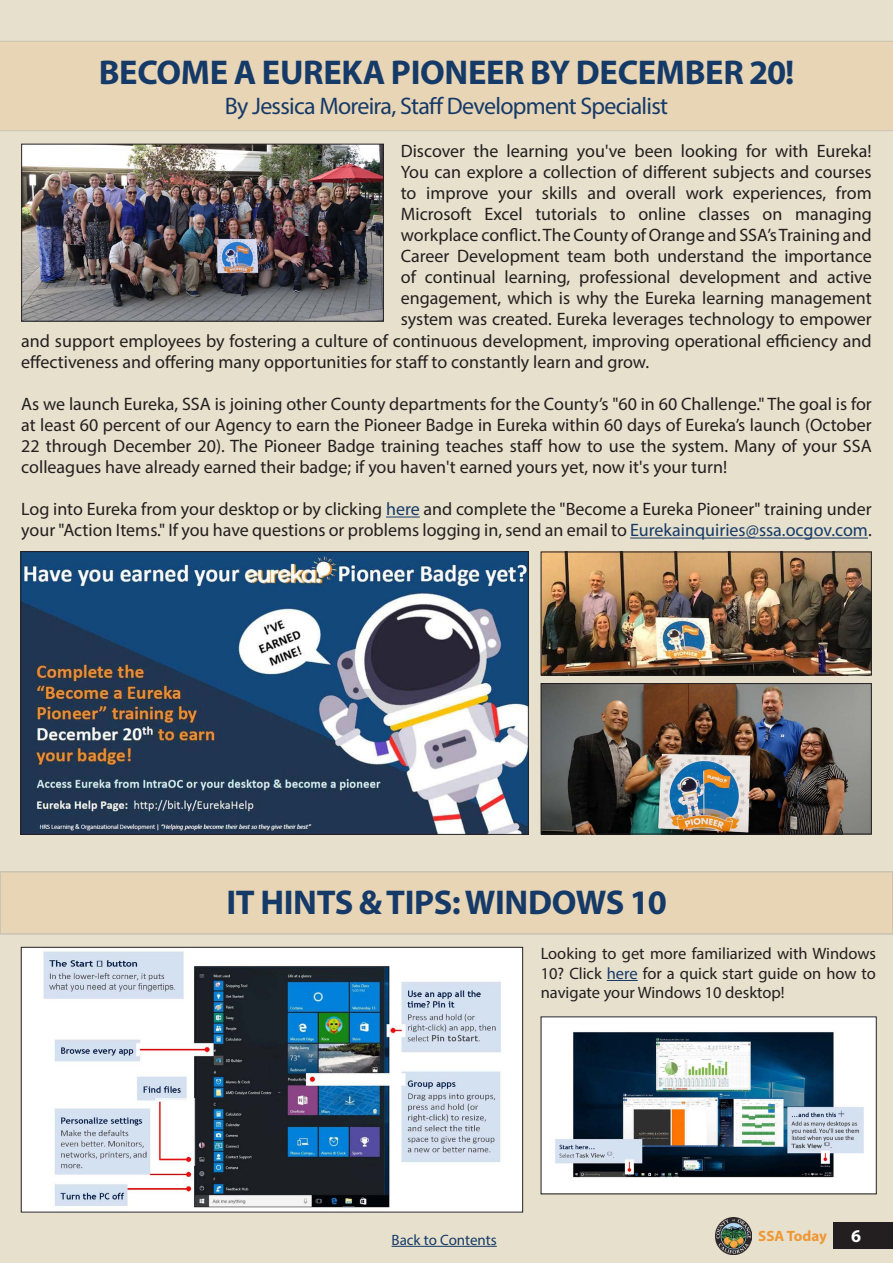
<style>
.page{position:relative;width:893px;height:1263px;background:#e6e0cc}
.page>*{position:absolute;margin:0;border:0;box-sizing:border-box;transform-origin:0 0}
.Article_Title{font:700 34.5px "Myriad Pro";letter-spacing:-.01em;color:#163a68}
.Article_Title-2{font:24px "Myriad Pro";letter-spacing:-.03em;color:#163a68}
.t1{font:18px/21px "Myriad Pro";color:#231f20;text-align:justify}
.t2{font:700 18px "Myriad Pro";color:#fff}
.t3{font:16.5px/19.5px "Myriad Pro";color:#231f20;text-align:justify}
.SSA_Article_Content{font:15px "Myriad Pro";color:#163a68}
.t4{font:700 15px "Myriad Pro";color:#ef9735}
.s1{color:#163a68}
</style>
<div class="page">
<div style="left:834px;top:1222px;width:59px;height:26px;background:#231f20"></div>
<img style="left:715px;top:1217px;width:36px;height:37px">
<hr style="left:392px;top:1246px;width:105px;height:1px;background:#163a68">
<hr style="left:386px;top:517px;width:34px;height:1px;background:#163a68">
<hr style="left:630px;top:538px;width:238px;height:1px;background:#163a68">
<div style="left:0;top:41px;width:893px;height:90px;background:#e7d5b5"></div>
<img style="left:23px;top:146px;width:359px;height:174px">
<div style="left:21px;top:144px;width:363px;height:178px;border:1px solid #231f20"></div>
<img style="left:543px;top:554px;width:327px;height:119px">
<div style="left:541px;top:552px;width:331px;height:123px;border:1px solid #231f20"></div>
<img style="left:543px;top:685px;width:327px;height:147px">
<div style="left:541px;top:683px;width:331px;height:151px;border:1px solid #231f20"></div>
<img style="left:23px;top:553px;width:504px;height:280px">
<div style="left:21px;top:551px;width:508px;height:284px;border:1px solid #231f20"></div>
<div style="left:0;top:872px;width:893px;height:62px;background:#e7d5b5"></div>
<img style="left:23px;top:949px;width:498px;height:261px">
<div style="left:21px;top:947px;width:502px;height:265px;border:1px solid #231f20"></div>
<hr style="left:607px;top:980px;width:31px;height:1px;background:#163a68">
<img style="left:543px;top:1018px;width:332px;height:174px">
<p class="Article_Title" style="left:99px;top:50px;width:697px">BECOME A EUREKA PIONEER BY DECEMBER 20!</p>
<p class="Article_Title-2" style="left:225px;top:91px;width:445px">By Jessica Moreira, Staff Development Specialist</p>
<p class="t1" style="left:401px;top:140px;width:472px">Discover the learning you've been looking for with Eureka!</p>
<p class="t1" style="left:401px;top:161px;width:472px">You can explore a collection of different subjects and courses</p>
<p class="t1" style="left:401px;top:182px;width:472px">to improve your skills and overall work experiences, from</p>
<p class="t1" style="left:401px;top:203px;width:472px">Microsoft Excel tutorials to online classes on managing</p>
<p class="t1" style="left:401px;top:224px;width:472px">workplace conflict. The County of Orange and SSA’s Training and</p>
<p class="t1" style="left:401px;top:245px;width:472px">Career Development team both understand the importance</p>
<p class="t1" style="left:401px;top:266px;width:472px">of continual learning, professional development and active</p>
<p class="t1" style="left:401px;top:287px;width:472px">engagement, which is why the Eureka learning management</p>
<p class="t1" style="left:401px;top:308px;width:472px">system was created. Eureka leverages technology to empower</p>
<p class="t1" style="left:21px;top:330px;width:852px">and support employees by fostering a culture of continuous development, improving operational efficiency and</p>
<p class="t1" style="left:21px;top:351px;width:629px">effectiveness and offering many opportunities for staff to constantly learn and grow.</p>
<p class="t1" style="left:21px;top:393px;width:852px">As we launch Eureka, SSA is joining other County departments for the County’s "60 in 60 Challenge." The goal is for at least 60 percent of our Agency to earn the Pioneer Badge in Eureka within 60 days of Eureka’s launch (October 22 through December 20). The Pioneer Badge training teaches staff how to use the system. Many of your SSA colleagues have already earned their badge; if you haven't earned yours yet, now it's your turn!</p>
<p class="t1" style="left:21px;top:498px;width:852px">Log into Eureka from your desktop or by clicking <span class="s1">here</span> and complete the "Become a Eureka Pioneer" training under your "Action Items." If you have questions or problems logging in, send an email to <span class="s1">Eurekainquiries@ssa.ocgov.com</span>.</p>
<p class="Article_Title" style="left:226px;top:879px;width:442px">IT HINTS &amp; TIPS: WINDOWS 10</p>
<p class="t3" style="left:541px;top:944px;width:337px">Looking to get more familiarized with Windows 10? Click <span class="s1">here</span> for a quick start guide on how to navigate your Windows 10 desktop!</p>
<p class="SSA_Article_Content" style="left:392px;top:1230px;width:107px">Back to Contents</p>
<p class="t4" style="left:758px;top:1226px;width:70px">SSA Today</p>
<p class="t2" style="left:851px;top:1224px;width:11px">6</p>
</div>
